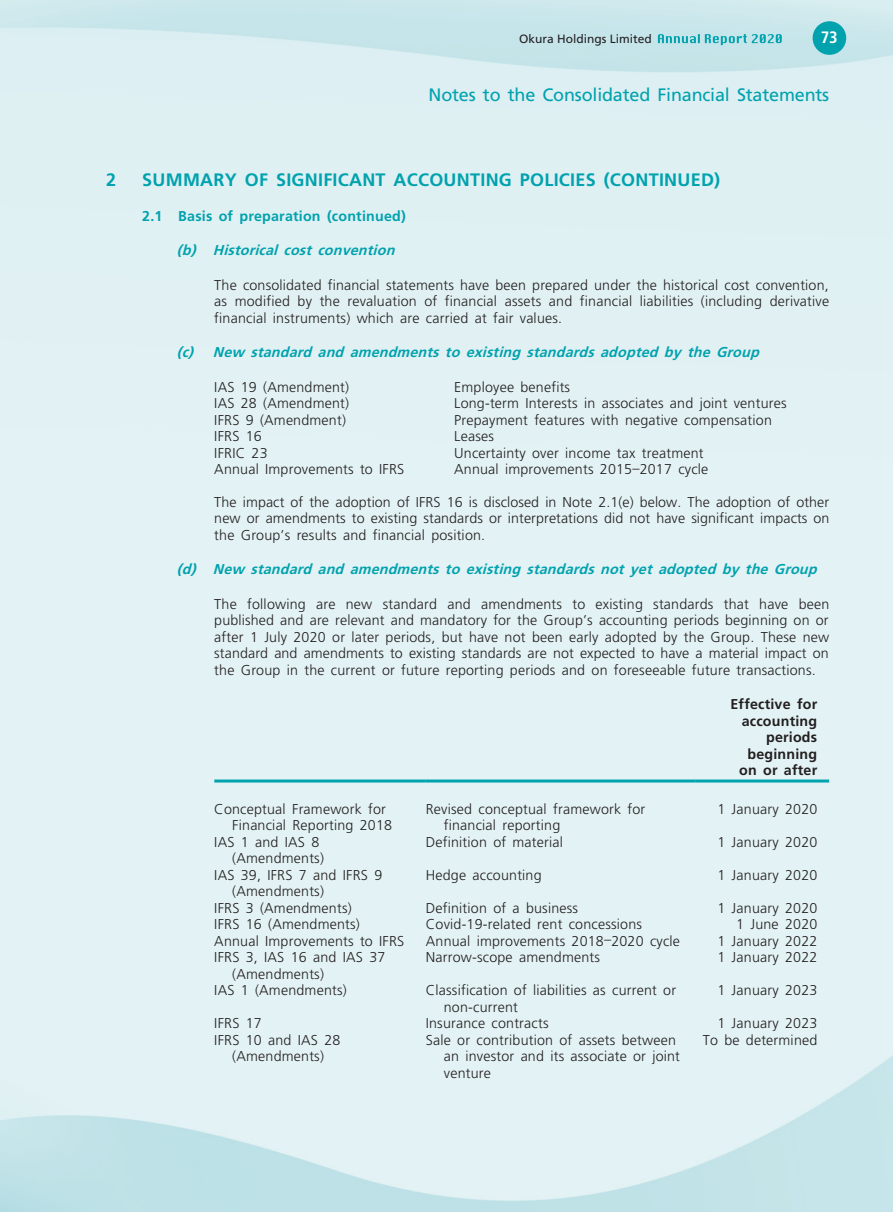
<style>
.page{position:relative;width:893px;height:1212px;background:#fff}
.page>*{position:absolute;margin:0;border:0;box-sizing:border-box;transform-origin:0 0}
._03_H1{font:700 18px "Frutiger LT Std";letter-spacing:.015em;color:#00a2ae}
.t1{font:18px "Frutiger LT Std";letter-spacing:-.01em;color:#00a2ae}
.t2{font:700 condensed 16.5px "Frutiger LT Std";color:#fff}
._15_Table_Stub{font:300 14.25px/16.5px "Frutiger LT Std";letter-spacing:.015em;color:#231f20}
._14_______P6{font:300 14.25px/16.5px "Frutiger LT Std";letter-spacing:.015em;color:#231f20;text-align:justify}
._05_____H3{font:italic 700 14.25px "Frutiger LT Std";color:#00a2ae}
._01_Body_Text{font:300 14.25px "Frutiger LT Std";letter-spacing:.015em;color:#231f20}
._01_Body_Text-2{font:700 14.25px/16.5px "Frutiger LT Std";letter-spacing:.015em;color:#231f20;text-align:right}
._04___H2{font:700 14.25px "Frutiger LT Std";letter-spacing:.015em;color:#00a2ae}
.t3{font:12px "Frutiger LT Std";color:#231f20}
</style>
<div class="page">
<img style="left:0;top:0;width:893px;height:1212px">
<svg style="left:658px;top:34px;width:124px;height:11px"></svg>
<div style="left:813px;top:21px;width:33px;height:34px;background:#00a2ae;border-radius:50%"></div>
<hr style="left:214px;top:779px;width:212px;height:3px;background:#00a2ae">
<hr style="left:426px;top:779px;width:270px;height:3px;background:#00a2ae">
<hr style="left:696px;top:779px;width:133px;height:3px;background:#00a2ae">
<p class="t3" style="left:519px;top:32px;width:134px">Okura Holdings Limited</p>
<p class="t2" style="left:821px;top:28px;width:18px">73</p>
<p class="t1" style="left:429px;top:84px;width:402px">Notes to the Consolidated Financial Statements</p>
<p class="_03_H1" style="left:106px;top:169px;width:12px">2</p>
<p class="_03_H1" style="left:142px;top:169px;width:579px">SUMMARY OF SIGNIFICANT ACCOUNTING POLICIES (CONTINUED)</p>
<p class="_04___H2" style="left:142px;top:207px;width:265px">2.1 Basis of preparation (continued)</p>
<p class="_05_____H3" style="left:177px;top:242px;width:224px">(b) Historical cost convention</p>
<p class="_14_______P6" style="left:214px;top:277px;width:616px">The consolidated financial statements have been prepared under the historical cost convention, as modified by the revaluation of financial assets and financial liabilities (including derivative financial instruments) which are carried at fair values.</p>
<p class="_05_____H3" style="left:177px;top:344px;width:588px">(c) New standard and amendments to existing standards adopted by the Group</p>
<p class="_15_Table_Stub" style="left:214px;top:379px;width:136px">IAS 19 (Amendment)</p>
<p class="_15_Table_Stub" style="left:454px;top:379px;width:118px">Employee benefits</p>
<p class="_15_Table_Stub" style="left:214px;top:395px;width:136px">IAS 28 (Amendment)</p>
<p class="_15_Table_Stub" style="left:454px;top:395px;width:334px">Long-term Interests in associates and joint ventures</p>
<p class="_15_Table_Stub" style="left:214px;top:412px;width:133px">IFRS 9 (Amendment)</p>
<p class="_15_Table_Stub" style="left:454px;top:412px;width:319px">Prepayment features with negative compensation</p>
<p class="_15_Table_Stub" style="left:214px;top:428px;width:49px">IFRS 16</p>
<p class="_15_Table_Stub" style="left:454px;top:428px;width:41px">Leases</p>
<p class="_15_Table_Stub" style="left:214px;top:445px;width:55px">IFRIC 23</p>
<p class="_15_Table_Stub" style="left:454px;top:445px;width:251px">Uncertainty over income tax treatment</p>
<p class="_15_Table_Stub" style="left:214px;top:461px;width:192px">Annual Improvements to IFRS</p>
<p class="_15_Table_Stub" style="left:454px;top:461px;width:256px">Annual improvements 2015–2017 cycle</p>
<p class="_14_______P6" style="left:214px;top:494px;width:617px">The impact of the adoption of IFRS 16 is disclosed in Note 2.1(e) below. The adoption of other new or amendments to existing standards or interpretations did not have significant impacts on the Group’s results and financial position.</p>
<p class="_05_____H3" style="left:177px;top:561px;width:646px">(d) New standard and amendments to existing standards not yet adopted by the Group</p>
<p class="_14_______P6" style="left:214px;top:596px;width:617px">The following are new standard and amendments to existing standards that have been published and are relevant and mandatory for the Group’s accounting periods beginning on or after 1 July 2020 or later periods, but have not been early adopted by the Group. These new standard and amendments to existing standards are not expected to have a material impact on the Group in the current or future reporting periods and on foreseeable future transactions.</p>
<p class="_01_Body_Text-2" style="left:730px;top:696px;width:88px">Effective for accounting periods beginning on or after</p>
<p class="_15_Table_Stub" style="left:232px;top:801px;width:161px;text-indent:-18px">Conceptual Framework for<br>Financial Reporting 2018</p>
<p class="_15_Table_Stub" style="left:444px;top:801px;width:203px;text-indent:-18px">Revised conceptual framework for financial reporting</p>
<p class="_01_Body_Text" style="left:717px;top:801px;width:102px">1 January 2020</p>
<p class="_15_Table_Stub" style="left:232px;top:834px;width:93px;text-indent:-18px">IAS 1 and IAS 8 (Amendments)</p>
<p class="_15_Table_Stub" style="left:426px;top:834px;width:139px">Definition of material</p>
<p class="_01_Body_Text" style="left:717px;top:834px;width:102px">1 January 2020</p>
<p class="_15_Table_Stub" style="left:232px;top:867px;width:151px;text-indent:-18px">IAS 39, IFRS 7 and IFRS 9 (Amendments)</p>
<p class="_15_Table_Stub" style="left:426px;top:867px;width:117px">Hedge accounting</p>
<p class="_01_Body_Text" style="left:717px;top:867px;width:102px">1 January 2020</p>
<p class="_15_Table_Stub" style="left:214px;top:900px;width:139px">IFRS 3 (Amendments)</p>
<p class="_15_Table_Stub" style="left:426px;top:900px;width:154px">Definition of a business</p>
<p class="_01_Body_Text" style="left:717px;top:900px;width:102px">1 January 2020</p>
<p class="_15_Table_Stub" style="left:214px;top:916px;width:147px">IFRS 16 (Amendments)</p>
<p class="_15_Table_Stub" style="left:426px;top:916px;width:218px">Covid-19-related rent concessions</p>
<p class="_01_Body_Text" style="left:736px;top:916px;width:83px">1 June 2020</p>
<p class="_15_Table_Stub" style="left:214px;top:933px;width:192px">Annual Improvements to IFRS</p>
<p class="_15_Table_Stub" style="left:426px;top:933px;width:256px">Annual improvements 2018–2020 cycle</p>
<p class="_01_Body_Text" style="left:717px;top:933px;width:102px">1 January 2022</p>
<p class="_15_Table_Stub" style="left:232px;top:949px;width:155px;text-indent:-18px">IFRS 3, IAS 16 and IAS 37 (Amendments)</p>
<p class="_15_Table_Stub" style="left:426px;top:949px;width:176px">Narrow-scope amendments</p>
<p class="_01_Body_Text" style="left:717px;top:949px;width:102px">1 January 2022</p>
<p class="_15_Table_Stub" style="left:214px;top:982px;width:134px">IAS 1 (Amendments)</p>
<p class="_15_Table_Stub" style="left:444px;top:982px;width:234px;text-indent:-18px">Classification of liabilities as current or non-current</p>
<p class="_01_Body_Text" style="left:717px;top:982px;width:102px">1 January 2023</p>
<p class="_15_Table_Stub" style="left:214px;top:1015px;width:49px">IFRS 17</p>
<p class="_15_Table_Stub" style="left:426px;top:1015px;width:124px">Insurance contracts</p>
<p class="_01_Body_Text" style="left:717px;top:1015px;width:102px">1 January 2023</p>
<p class="_15_Table_Stub" style="left:214px;top:1032px;width:128px;text-align:center">IFRS 10 and IAS 28 (Amendments)</p>
<p class="_15_Table_Stub" style="left:444px;top:1032px;width:238px;text-indent:-18px">Sale or contribution of assets between an investor and its associate or joint venture</p>
<p class="_01_Body_Text" style="left:703px;top:1032px;width:116px">To be determined</p>
</div>
